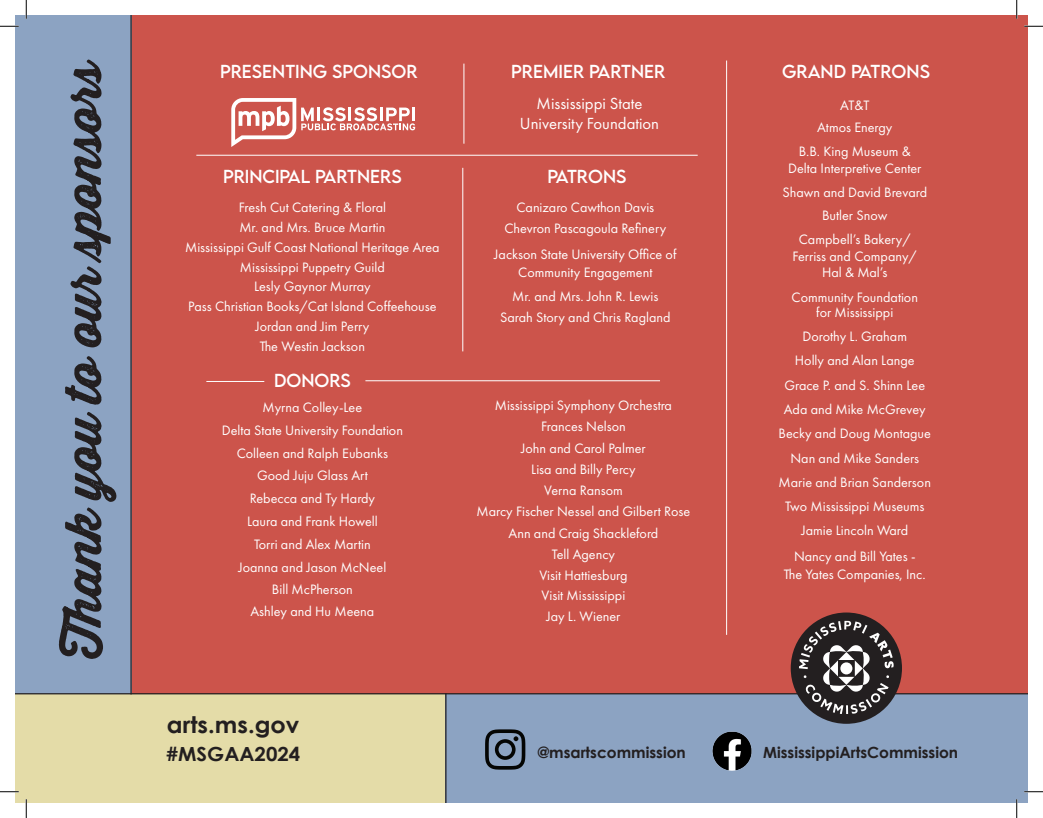
<style>
.page{position:relative;width:1043px;height:818px;background:#fff}
.page>*{position:absolute;margin:0;border:0;box-sizing:border-box;transform-origin:0 0}
.t1{font:700 22.88px "Century Gothic";color:#231f20;scale:1.05 1}
.t2{font:700 19.5px "Century Gothic";color:#231f20;scale:1.05 1}
.t3{font:16.75px "LEMONMILK";color:#fff}
.t4{font:16.75px "Futura PT";color:#fff}
.t5{font:700 15.38px "Century Gothic";color:#231f20}
.t6{font:14.12px "Futura PT";color:#fff}
</style>
<div class="page">
<div style="left:15px;top:694px;width:431px;height:108px;background:#e4dca8"></div>
<div style="left:132px;top:15px;width:895px;height:678px;background:#cc544b"></div>
<div style="left:15px;top:15px;width:117px;height:678px;background:#8ca3c2"></div>
<svg style="left:59px;top:60px;width:57px;height:599px"></svg>
<div style="left:446px;top:694px;width:582px;height:108px;background:#8ca3c2"></div>
<hr style="left:130px;top:15px;width:2px;height:679px;background:#231f20">
<hr style="left:15px;top:693px;width:1013px;height:1px;background:#231f20">
<img style="left:712px;top:731px;width:40px;height:40px">
<svg style="left:485px;top:729px;width:40px;height:40px"></svg>
<hr style="left:445px;top:693px;width:1px;height:109px;background:#231f20">
<div style="left:790px;top:612px;width:112px;height:111px;background:#231f20;border-radius:50%"></div>
<svg style="left:798px;top:620px;width:95px;height:94px"></svg>
<div style="left:840px;top:662px;width:12px;height:12px;background:#fff;border-radius:50%"></div>
<hr style="left:365px;top:380px;width:295px;height:1px;background:#fff">
<hr style="left:463px;top:64px;width:1px;height:80px;background:#fff">
<hr style="left:726px;top:61px;width:1px;height:573px;background:#fff">
<svg style="left:231px;top:98px;width:184px;height:49px"></svg>
<hr style="left:196px;top:155px;width:501px;height:1px;background:#fff">
<hr style="left:462px;top:168px;width:1px;height:183px;background:#fff">
<hr style="left:206px;top:381px;width:58px;height:1px;background:#fff">
<svg style="left:0;top:25px;width:19px;height:2px"></svg>
<svg style="left:1024px;top:25px;width:18px;height:2px"></svg>
<svg style="left:0;top:791px;width:19px;height:1px"></svg>
<svg style="left:1024px;top:791px;width:18px;height:1px"></svg>
<svg style="left:25px;top:0;width:2px;height:19px"></svg>
<svg style="left:25px;top:799px;width:2px;height:19px"></svg>
<svg style="left:1016px;top:0;width:1px;height:19px"></svg>
<svg style="left:1015px;top:799px;width:2px;height:19px"></svg>
<p class="t3" style="left:220px;top:60px;width:22px">PRESE</p>
<p class="t3" style="left:272px;top:60px;width:122px">NTING SPONSOR</p>
<p class="t3" style="left:511px;top:60px;width:144px">PREMIER PARTNER</p>
<p class="t4" style="left:536px;top:94px;width:107px">Mississippi State</p>
<p class="t4" style="left:520px;top:113px;width:141px">University Foundation</p>
<p class="t3" style="left:223px;top:165px;width:159px">PRINCIPAL PARTNERS</p>
<p class="t3" style="left:547px;top:165px;width:79px">PATRONS</p>
<p class="t6" style="left:239px;top:199px;width:149px">Fresh Cut Catering &amp; Floral</p>
<p class="t6" style="left:239px;top:219px;width:148px">Mr. and Mrs. Bruce Martin</p>
<p class="t6" style="left:185px;top:238px;width:256px">Mississippi Gulf Coast National Heritage Area</p>
<p class="t6" style="left:240px;top:258px;width:146px">Mississippi Puppetry Guild</p>
<p class="t6" style="left:254px;top:278px;width:118px">Lesly Gaynor Murray</p>
<p class="t6" style="left:188px;top:298px;width:250px">Pass Christian Books/Cat Island Coffeehouse</p>
<p class="t6" style="left:255px;top:318px;width:115px">Jordan and Jim Perry</p>
<p class="t6" style="left:260px;top:337px;width:107px">The Westin Jackson</p>
<p class="t6" style="left:516px;top:199px;width:139px">Canizaro Cawthon Davis</p>
<p class="t6" style="left:504px;top:220px;width:163px">Chevron Pascagoula Refinery</p>
<p class="t6" style="left:494px;top:246px;width:184px">Jackson State University Office of</p>
<p class="t6" style="left:518px;top:264px;width:136px">Community Engagement</p>
<p class="t6" style="left:512px;top:288px;width:148px">Mr. and Mrs. John R. Lewis</p>
<p class="t6" style="left:500px;top:309px;width:172px">Sarah Story and Chris Ragland</p>
<p class="t3" style="left:274px;top:369px;width:54px">DONORS</p>
<p class="t6" style="left:262px;top:399px;width:101px">Myrna Colley-Lee</p>
<p class="t6" style="left:222px;top:422px;width:183px">Delta State University Foundation</p>
<p class="t6" style="left:237px;top:444px;width:153px">Colleen and Ralph Eubanks</p>
<p class="t6" style="left:257px;top:467px;width:112px">Good Juju Glass Art</p>
<p class="t6" style="left:250px;top:490px;width:127px">Rebecca and Ty Hardy</p>
<p class="t6" style="left:247px;top:513px;width:132px">Laura and Frank Howell</p>
<p class="t6" style="left:254px;top:535px;width:118px">Torri and Alex Martin</p>
<p class="t6" style="left:238px;top:558px;width:149px">Joanna and Jason McNeel</p>
<p class="t6" style="left:272px;top:581px;width:82px">Bill McPherson</p>
<p class="t6" style="left:250px;top:602px;width:125px">Ashley and Hu Meena</p>
<p class="t6" style="left:495px;top:397px;width:179px">Mississippi Symphony Orchestra</p>
<p class="t6" style="left:541px;top:418px;width:86px">Frances Nelson</p>
<p class="t6" style="left:521px;top:439px;width:126px">John and Carol Palmer</p>
<p class="t6" style="left:531px;top:461px;width:106px">Lisa and Billy Percy</p>
<p class="t6" style="left:544px;top:482px;width:80px">Verna Ransom</p>
<p class="t6" style="left:476px;top:503px;width:215px">Marcy Fischer Nessel and Gilbert Rose</p>
<p class="t6" style="left:508px;top:524px;width:151px">Ann and Craig Shackleford</p>
<p class="t6" style="left:552px;top:546px;width:65px">Tell Agency</p>
<p class="t6" style="left:539px;top:567px;width:90px">Visit Hattiesburg</p>
<p class="t6" style="left:541px;top:586px;width:85px">Visit Mississippi</p>
<p class="t6" style="left:546px;top:608px;width:76px">Jay L. Wiener</p>
<p class="t3" style="left:782px;top:60px;width:14px">GRA</p>
<p class="t3" style="left:820px;top:60px;width:110px">ND PATRONS</p>
<p class="t6" style="left:840px;top:97px;width:31px">AT&amp;T</p>
<p class="t6" style="left:817px;top:118px;width:77px">Atmos Energy</p>
<p class="t6" style="left:798px;top:143px;width:114px">B.B. King Museum &amp;</p>
<p class="t6" style="left:788px;top:159px;width:135px">Delta Interpretive Center</p>
<p class="t6" style="left:782px;top:184px;width:146px">Shawn and David Brevard</p>
<p class="t6" style="left:822px;top:206px;width:67px">Butler Snow</p>
<p class="t6" style="left:798px;top:231px;width:113px">Campbell’s Bakery/</p>
<p class="t6" style="left:792px;top:247px;width:126px">Ferriss and Company/</p>
<p class="t6" style="left:822px;top:264px;width:67px">Hal &amp; Mal’s</p>
<p class="t6" style="left:791px;top:288px;width:128px">Community Foundation</p>
<p class="t6" style="left:816px;top:304px;width:79px">for Mississippi</p>
<p class="t6" style="left:802px;top:328px;width:106px">Dorothy L. Graham</p>
<p class="t6" style="left:795px;top:352px;width:121px">Holly and Alan Lange</p>
<p class="t6" style="left:784px;top:376px;width:142px">Grace P. and S. Shinn Lee</p>
<p class="t6" style="left:783px;top:401px;width:143px">Ada and Mike McGrevey</p>
<p class="t6" style="left:778px;top:425px;width:154px">Becky and Doug Montague</p>
<p class="t6" style="left:790px;top:449px;width:130px">Nan and Mike Sanders</p>
<p class="t6" style="left:778px;top:473px;width:154px">Marie and Brian Sanderson</p>
<p class="t6" style="left:785px;top:498px;width:141px">Two Mississippi Museums</p>
<p class="t6" style="left:801px;top:522px;width:108px">Jamie Lincoln Ward</p>
<p class="t6" style="left:794px;top:548px;width:123px">Nancy and Bill Yates -</p>
<p class="t6" style="left:784px;top:566px;width:143px">The Yates Companies, Inc.</p>
<p class="t1" style="left:167px;top:710px;width:128px">arts.ms.gov</p>
<p class="t2" style="left:166px;top:741px;width:129px">#MSGAA2024</p>
<p class="t5" style="left:538px;top:742px;width:149px">@msartscommission</p>
<p class="t5" style="left:763px;top:742px;width:196px">MississippiArtsCommission</p>
</div>
